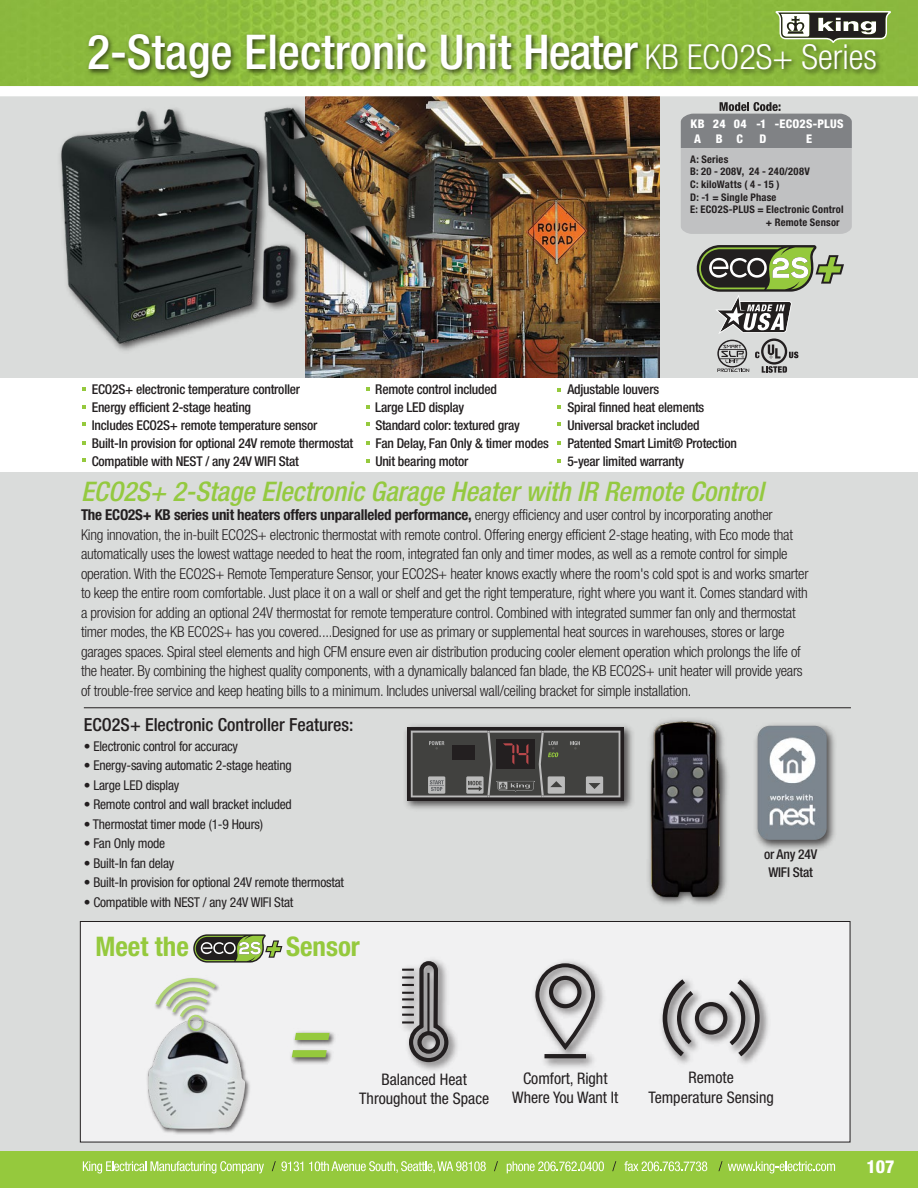
<style>
.page{position:relative;width:918px;height:1188px;background:#dadcdb}
.page>*{position:absolute;margin:0;border:0;box-sizing:border-box;transform-origin:0 0}
.t1{font:500 condensed 48px "Helvetica Neue LT Std";color:#fff}
.t2{font:italic 500 condensed 27px "Helvetica Neue LT Std";color:#94c940}
.t3{font:700 condensed 27px "Helvetica Neue LT Std";color:#95c93d}
.t4{font:500 condensed 18px "Helvetica Neue LT Std";letter-spacing:-.005em;color:#231f20}
.t5{font:800 condensed 18px "Helvetica Neue LT Std";color:#fff}
.t6{font:condensed 15.9px/19.2px "Helvetica Neue LT Std";color:#231f20;text-align:center}
.t7{font:300 condensed 15px/19.5px "Helvetica Neue LT Std";letter-spacing:-.015em;color:#231f20}
.t8{font:500 condensed 13.5px/18px "Helvetica Neue LT Std";letter-spacing:-.015em;color:#231f20;text-align:center}
.t9{font:condensed 13.5px "Helvetica Neue LT Std";letter-spacing:-.015em;color:#231f20}
.t10{font:800 condensed 12px/14.7px "Helvetica Neue LT Std";letter-spacing:.02em;color:#fff}
.t11{font:700 condensed 10.5px "Helvetica Neue LT Std";letter-spacing:.02em;color:#231f20}
.s1{font-weight:300;font-size:34.5px}
.s2{font-weight:700}
</style>
<div class="page">
<img style="left:305px;top:96px;width:355px;height:282px">
<div style="left:0;top:1151px;width:918px;height:37px;background:#95c93d"></div>
<svg style="left:83px;top:1161px;width:181px;height:12px"></svg>
<svg style="left:309px;top:1161px;width:177px;height:12px"></svg>
<svg style="left:507px;top:1161px;width:97px;height:12px"></svg>
<svg style="left:624px;top:1161px;width:83px;height:10px"></svg>
<svg style="left:272px;top:1161px;width:31px;height:10px"></svg>
<svg style="left:494px;top:1161px;width:4px;height:10px"></svg>
<svg style="left:612px;top:1161px;width:4px;height:10px"></svg>
<svg style="left:718px;top:1161px;width:117px;height:12px"></svg>
<img style="left:0;top:0;width:918px;height:86px">
<svg style="left:681px;top:102px;width:171px;height:132px;background:#afb0b2"></svg>
<hr style="left:84px;top:707px;width:767px;height:1px;background:#231f20">
<svg style="left:775px;top:11px;width:116px;height:32px;background:#7c8170"></svg>
<img style="left:83px;top:24px;width:803px;height:62px">
<div style="left:0;top:378px;width:918px;height:93px;background:#fff"></div>
<div style="left:0;top:86px;width:918px;height:10px;background:#fff"></div>
<img style="left:405px;top:725px;width:221px;height:84px">
<svg style="left:407px;top:727px;width:217px;height:74px;background:#302d2e"></svg>
<svg style="left:411px;top:731px;width:209px;height:66px;background:#535250"></svg>
<img style="left:626px;top:707px;width:112px;height:198px">
<svg style="left:82px;top:387px;width:4px;height:4px"></svg>
<svg style="left:82px;top:405px;width:4px;height:4px"></svg>
<svg style="left:82px;top:422px;width:4px;height:4px"></svg>
<svg style="left:82px;top:441px;width:4px;height:4px"></svg>
<svg style="left:82px;top:458px;width:4px;height:4px"></svg>
<svg style="left:557px;top:441px;width:4px;height:4px"></svg>
<svg style="left:557px;top:388px;width:4px;height:3px"></svg>
<svg style="left:557px;top:405px;width:4px;height:4px"></svg>
<svg style="left:557px;top:422px;width:4px;height:4px"></svg>
<svg style="left:366px;top:387px;width:4px;height:4px"></svg>
<svg style="left:366px;top:405px;width:4px;height:4px"></svg>
<svg style="left:366px;top:422px;width:4px;height:4px"></svg>
<svg style="left:366px;top:441px;width:4px;height:4px"></svg>
<svg style="left:366px;top:459px;width:4px;height:4px"></svg>
<div style="left:80px;top:921px;width:770px;height:221px;background:#f1f1f2;border:1px solid #231f20"></div>
<img style="left:544px;top:977px;width:60px;height:90px">
<svg style="left:534px;top:961px;width:63px;height:90px"></svg>
<div style="left:549px;top:976px;width:33px;height:32px;border:4px solid #231f20;border-radius:50%"></div>
<hr style="left:544px;top:1054px;width:42px;height:4px;background:#231f20">
<img style="left:678px;top:993px;width:90px;height:71px">
<div style="left:695px;top:1002px;width:32px;height:33px;border:4px solid #231f20;border-radius:50%"></div>
<svg style="left:661px;top:979px;width:37px;height:82px"></svg>
<svg style="left:725px;top:979px;width:37px;height:82px"></svg>
<img style="left:416px;top:1030px;width:41px;height:40px">
<svg style="left:402px;top:959px;width:49px;height:105px"></svg>
<img style="left:291px;top:1031px;width:44px;height:33px">
<svg style="left:292px;top:1033px;width:38px;height:24px"></svg>
<img style="left:138px;top:1026px;width:120px;height:117px">
<img style="left:185px;top:1031px;width:24px;height:6px">
<svg style="left:153px;top:978px;width:67px;height:53px"></svg>
<svg style="left:557px;top:459px;width:4px;height:4px"></svg>
<img style="left:755px;top:724px;width:80px;height:125px">
<img style="left:758px;top:726px;width:69px;height:114px">
<img style="left:60px;top:100px;width:353px;height:253px">
<svg style="left:697px;top:245px;width:147px;height:128px"></svg>
<svg style="left:193px;top:934px;width:90px;height:29px"></svg>
<h1 class="t1" style="left:87px;top:23px;width:791px">2-Stage Electronic Unit Heater <span class="s1">KB ECO2S+ Series</span></h1>
<p class="t10" style="left:691px;top:117px;width:16px;text-align:center">KB<br>A</p>
<p class="t10" style="left:713px;top:117px;width:14px">24<br>B</p>
<p class="t10" style="left:734px;top:117px;width:14px">04<br>C</p>
<p class="t10" style="left:756px;top:117px;width:12px">-1<br>D</p>
<p class="t10" style="left:775px;top:117px;width:70px">-ECO2S-PLUS</p>
<p class="t10" style="left:806px;top:131px;width:7px">E</p>
<p class="t11" style="left:690px;top:153px;width:40px">A: Series</p>
<p class="t11" style="left:690px;top:165px;width:121px">B: 20 - 208V, 24 - 240/208V</p>
<p class="t11" style="left:690px;top:178px;width:91px">C: kiloWatts ( 4 - 15 )</p>
<p class="t11" style="left:690px;top:190px;width:88px">D: -1 = Single Phase</p>
<p class="t11" style="left:690px;top:203px;width:155px">E: ECO2S-PLUS = Electronic Control</p>
<p class="t11" style="left:766px;top:216px;width:75px">+ Remote Sensor</p>
<p class="t8" style="left:92px;top:380px;width:210px">ECO2S+ electronic temperature controller</p>
<p class="t8" style="left:375px;top:380px;width:123px">Remote control included</p>
<p class="t8" style="left:567px;top:380px;width:93px">Adjustable louvers</p>
<p class="t8" style="left:92px;top:398px;width:161px">Energy efficient 2-stage heating</p>
<p class="t8" style="left:375px;top:398px;width:90px">Large LED display</p>
<p class="t8" style="left:567px;top:398px;width:138px">Spiral finned heat elements</p>
<p class="t8" style="left:92px;top:416px;width:227px">Includes ECO2S+ remote temperature sensor</p>
<p class="t8" style="left:375px;top:416px;width:146px">Standard color: textured gray</p>
<p class="t8" style="left:567px;top:416px;width:134px">Universal bracket included</p>
<p class="t8" style="left:92px;top:434px;width:263px">Built-In provision for optional 24V remote thermostat</p>
<p class="t8" style="left:375px;top:434px;width:175px">Fan Delay, Fan Only &amp; timer modes</p>
<p class="t8" style="left:567px;top:434px;width:171px">Patented Smart Limit® Protection</p>
<p class="t8" style="left:92px;top:452px;width:209px">Compatible with NEST / any 24V WIFI Stat</p>
<p class="t8" style="left:375px;top:452px;width:95px">Unit bearing motor</p>
<p class="t8" style="left:567px;top:452px;width:118px">5-year limited warranty</p>
<h2 class="t2" style="left:81px;top:475px;width:684px">ECO2S+ 2-Stage Electronic Garage Heater with IR Remote Control</h2>
<p class="t7" style="left:81px;top:505px;width:729px"><span class="s2">The ECO2S+ KB series unit heaters offers unparalleled performance,</span> energy efficiency and user control by incorporating another<br>King innovation, the in-built ECO2S+ electronic thermostat with remote control. Offering energy efficient 2-stage heating, with Eco mode that automatically uses the lowest wattage needed to heat the room, integrated fan only and timer modes, as well as a remote control for simple operation. With the ECO2S+ Remote Temperature Sensor, your ECO2S+ heater knows exactly where the room's cold spot is and works smarter to keep the entire room comfortable. Just place it on a wall or shelf and get the right temperature, right where you want it. Comes standard with a provision for adding an optional 24V thermostat for remote temperature control. Combined with integrated summer fan only and thermostat timer modes, the KB ECO2S+ has you covered....Designed for use as primary or supplemental heat sources in warehouses, stores or large garages spaces. Spiral steel elements and high CFM ensure even air distribution producing cooler element operation which prolongs the life of the heater. By combining the highest quality components, with a dynamically balanced fan blade, the KB ECO2S+ unit heater will provide years of trouble-free service and keep heating bills to a minimum. Includes universal wall/ceiling bracket for simple installation.</p>
<p class="t4" style="left:84px;top:714px;width:271px">ECO2S+ Electronic Controller Features:</p>
<p class="t9" style="left:84px;top:738px;width:156px">• Electronic control for accuracy</p>
<p class="t9" style="left:84px;top:758px;width:209px">• Energy-saving automatic 2-stage heating</p>
<p class="t9" style="left:84px;top:777px;width:97px">• Large LED display</p>
<p class="t9" style="left:84px;top:797px;width:210px">• Remote control and wall bracket included</p>
<p class="t9" style="left:84px;top:816px;width:181px">• Thermostat timer mode (1-9 Hours)</p>
<p class="t9" style="left:84px;top:836px;width:83px">• Fan Only mode</p>
<p class="t9" style="left:84px;top:855px;width:92px">• Built-In fan delay</p>
<p class="t9" style="left:84px;top:875px;width:262px">• Built-In provision for optional 24V remote thermostat</p>
<p class="t9" style="left:84px;top:894px;width:211px">• Compatible with NEST / any 24V WIFI Stat</p>
<h2 class="t3" style="left:95px;top:930px;width:95px">Meet the</h2>
<h2 class="t3" style="left:286px;top:930px;width:75px">Sensor</h2>
<p class="t8" style="left:764px;top:845px;width:55px">or Any 24V<br>WIFI Stat</p>
<p class="t6" style="left:359px;top:1069px;width:131px">Balanced Heat<br>Throughout the Space</p>
<p class="t6" style="left:512px;top:1069px;width:107px">Comfort, Right<br>Where You Want It</p>
<p class="t6" style="left:648px;top:1068px;width:127px">Remote<br>Temperature Sensing</p>
<p class="t5" style="left:867px;top:1155px;width:30px">107</p>
</div>
